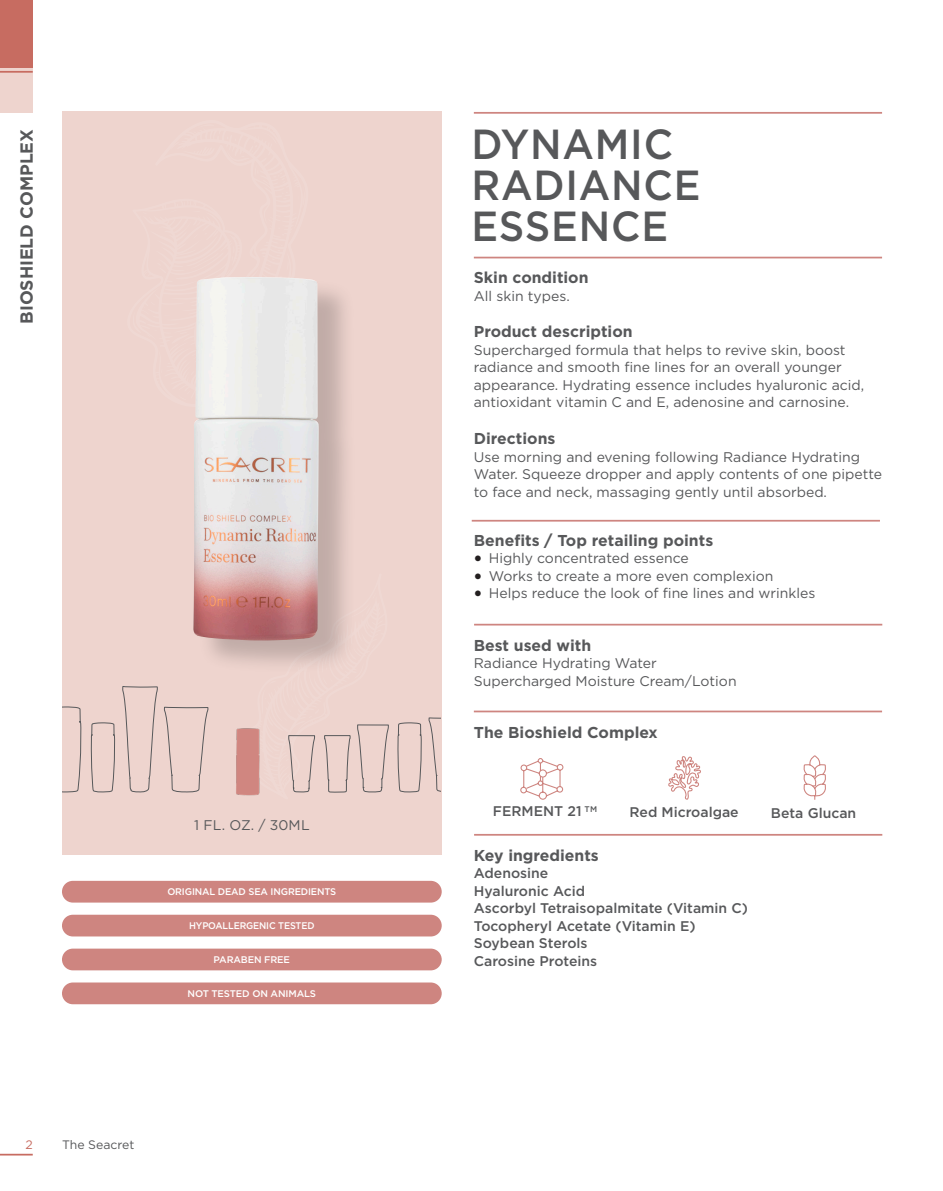
<style>
.page{position:relative;width:943px;height:1191px;background:#fff}
.page>*{position:absolute;margin:0;border:0;box-sizing:border-box;transform-origin:0 0}
.t1{font:500 42px/41.1px "Gotham Pro";letter-spacing:.02em;color:#57585a;scale:.95 1}
.t2{font:700 17.5px "Gotham Pro";color:#57585a}
.t3{font:700 15.75px "Gotham Pro";color:#57585a}
.t4{font:14px/17.5px "Gotham Pro";color:#57585a}
.t5{font:500 14px/17.5px "Gotham Pro";color:#57585a}
.t6{font:12.25px "Gotham Pro";color:#57585a}
.t7{font:12.25px "Gotham Pro";color:#c76c61}
.t8{font:500 9.62px "Gotham Pro";letter-spacing:-.015em;color:#fff}
.t9{font:500 9.62px "Gotham Pro";letter-spacing:-.015em;color:#fff;scale:.95 1}
.s1{font-family:"Adobe Hebrew";font-size:21px;color:#231f20}
</style>
<div class="page">
<div style="left:62px;top:111px;width:379px;height:743px;background:#eed4ce"></div>
<div style="left:62px;top:881px;width:379px;height:21px;background:#ce8580;border-radius:11px"></div>
<div style="left:62px;top:982px;width:379px;height:22px;background:#ce8580;border-radius:11px"></div>
<div style="left:62px;top:914px;width:379px;height:22px;background:#ce8580;border-radius:11px"></div>
<div style="left:62px;top:948px;width:379px;height:22px;background:#ce8580;border-radius:11px"></div>
<div style="left:0;top:34px;width:33px;height:79px;background:#eed4ce"></div>
<hr style="left:0;top:71px;width:33px;height:2px;background:#c76c61">
<div style="left:0;top:0;width:33px;height:68px;background:#c76c61"></div>
<hr style="left:0;top:1153px;width:33px;height:2px;background:#c76c61">
<hr style="left:474px;top:112px;width:408px;height:2px;background:#ce8580">
<hr style="left:474px;top:257px;width:408px;height:1px;background:#ce8580">
<hr style="left:472px;top:520px;width:408px;height:1px;background:#ce8580">
<hr style="left:474px;top:710px;width:408px;height:2px;background:#ce8580">
<hr style="left:474px;top:624px;width:408px;height:1px;background:#ce8580">
<hr style="left:474px;top:834px;width:408px;height:1px;background:#ce8580">
<svg style="left:668px;top:756px;width:33px;height:44px"></svg>
<svg style="left:520px;top:758px;width:44px;height:42px"></svg>
<svg style="left:803px;top:756px;width:23px;height:44px"></svg>
<div style="left:198px;top:277px;width:158px;height:397px;background:#231f20;opacity:.22"></div>
<img style="left:193px;top:277px;width:126px;height:363px">
<svg style="left:164px;top:706px;width:45px;height:86px"></svg>
<svg style="left:428px;top:717px;width:12px;height:75px"></svg>
<svg style="left:122px;top:686px;width:36px;height:106px"></svg>
<svg style="left:62px;top:706px;width:20px;height:86px"></svg>
<svg style="left:91px;top:722px;width:24px;height:70px"></svg>
<svg style="left:397px;top:722px;width:25px;height:70px"></svg>
<svg style="left:241px;top:573px;width:148px;height:220px"></svg>
<img style="left:236px;top:708px;width:42px;height:88px">
<p class="t2" style="left:16px;top:324px;width:196px;rotate:-90deg">BIOSHIELD COMPLEX</p>
<p class="t4" style="left:194px;top:816px;width:117px">1 FL. OZ. / 30ML</p>
<p class="t8" style="left:167px;top:886px;width:170px">ORIGINAL DEAD SEA INGREDIENTS</p>
<p class="t9" style="left:189px;top:920px;width:133px">HYPOALLERGENIC TESTED</p>
<p class="t8" style="left:214px;top:954px;width:78px">PARABEN FREE</p>
<p class="t8" style="left:187px;top:988px;width:130px">NOT TESTED ON ANIMALS</p>
<p class="t7" style="left:25px;top:1137px;width:9px">2</p>
<p class="t6" style="left:62px;top:1137px;width:74px">The Seacret</p>
<p class="t1" style="left:471px;top:122px;width:243px">DYNAMIC<br>RADIANCE<br>ESSENCE</p>
<p class="t3" style="left:474px;top:268px;width:116px">Skin condition</p>
<p class="t4" style="left:474px;top:287px;width:97px">All skin types.</p>
<p class="t3" style="left:474px;top:323px;width:160px">Product description</p>
<p class="t4" style="left:474px;top:341px;width:392px">Supercharged formula that helps to revive skin, boost radiance and smooth fine lines for an overall younger appearance. Hydrating essence includes hyaluronic acid, antioxidant vitamin C and E, adenosine and carnosine.</p>
<p class="t3" style="left:474px;top:429px;width:83px">Directions</p>
<p class="t4" style="left:474px;top:448px;width:410px">Use morning and evening following Radiance Hydrating<br>Water. Squeeze dropper and apply contents of one pipette</p>
<p class="t4" style="left:474px;top:483px;width:355px">to face and neck, massaging gently until absorbed.</p>
<p class="t3" style="left:474px;top:531px;width:241px">Benefits / Top retailing points</p>
<p class="t4" style="left:474px;top:549px;width:216px"><span class="s1">•</span> Highly concentrated essence</p>
<p class="t4" style="left:474px;top:567px;width:301px"><span class="s1">•</span> Works to create a more even complexion</p>
<p class="t4" style="left:474px;top:584px;width:343px"><span class="s1">•</span> Helps reduce the look of fine lines and wrinkles</p>
<p class="t3" style="left:474px;top:636px;width:119px">Best used with</p>
<p class="t4" style="left:474px;top:654px;width:184px">Radiance Hydrating Water</p>
<p class="t4" style="left:474px;top:672px;width:264px">Supercharged Moisture Cream/Lotion</p>
<p class="t3" style="left:474px;top:723px;width:185px">The Bioshield Complex</p>
<p class="t5" style="left:493px;top:802px;width:106px">FERMENT 21 <sup>TM</sup></p>
<p class="t5" style="left:629px;top:802px;width:111px">Red Microalgae</p>
<p class="t5" style="left:771px;top:803px;width:87px">Beta Glucan</p>
<p class="t3" style="left:474px;top:846px;width:126px">Key ingredients</p>
<p class="t5" style="left:474px;top:864px;width:76px">Adenosine</p>
<p class="t5" style="left:474px;top:881px;width:113px">Hyaluronic Acid</p>
<p class="t5" style="left:474px;top:899px;width:275px">Ascorbyl Tetraisopalmitate (Vitamin C)</p>
<p class="t5" style="left:474px;top:916px;width:223px">Tocopheryl Acetate (Vitamin E)<br>Soybean Sterols</p>
<p class="t5" style="left:474px;top:951px;width:125px">Carosine Proteins</p>
</div>
